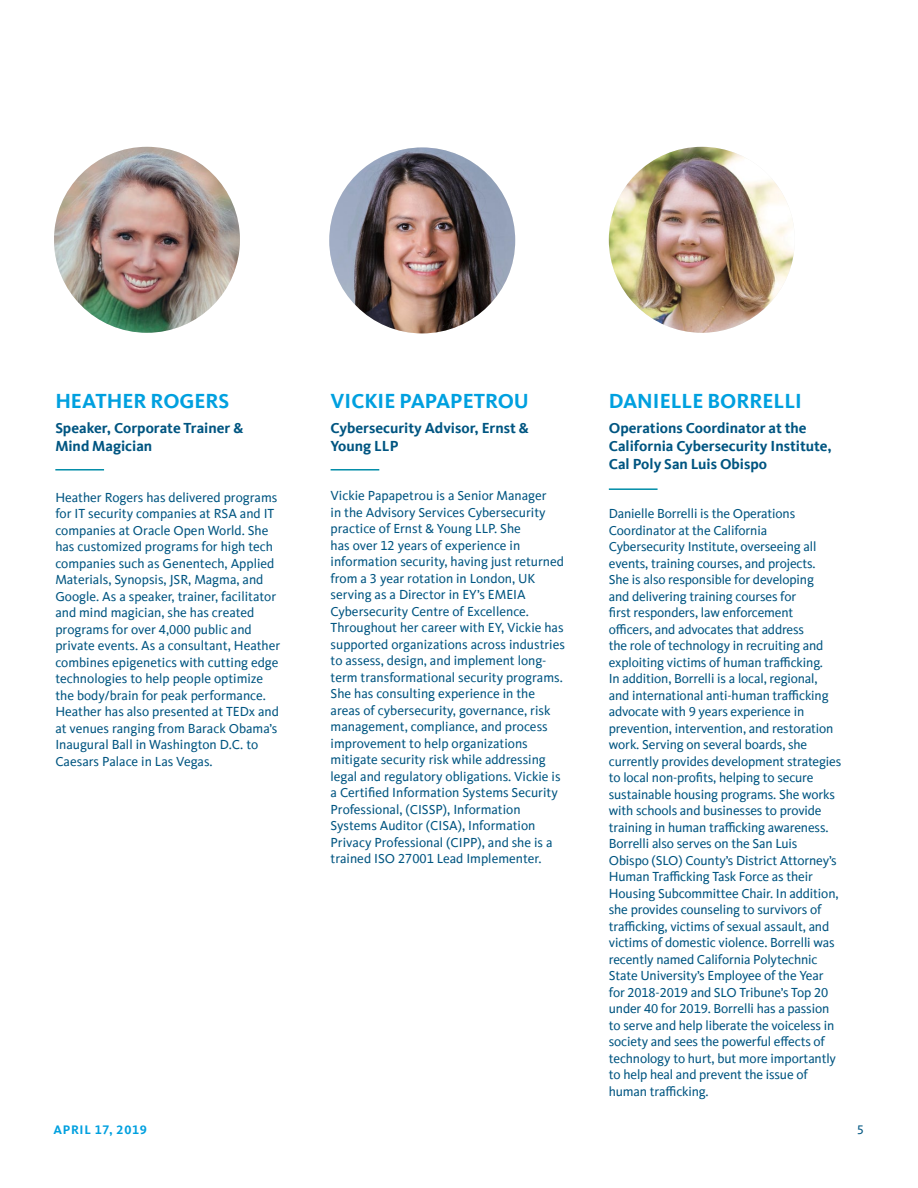
<style>
.page{position:relative;width:918px;height:1188px;background:#fff}
.page>*{position:absolute;margin:0;border:0;box-sizing:border-box;transform-origin:0 0}
.t1{font:700 21px "Kievit Offc Pro";color:#00a0df}
.t2{font:700 15px/18px "Kievit Offc Pro";color:#005581}
.t3{font:13.5px/16.5px "Kievit Offc Pro";letter-spacing:-.005em;color:#005581}
.t4{font:700 12.75px "Kievit Offc Pro";letter-spacing:.05em;color:#00a0df}
.t5{font:12.75px "Kievit Offc Pro";color:#005581}
</style>
<div class="page">
<img style="left:609px;top:147px;width:186px;height:186px;border-radius:93px">
<img style="left:329px;top:147px;width:186px;height:186px;border-radius:93px">
<img style="left:54px;top:147px;width:186px;height:186px;border-radius:93px">
<hr style="left:55px;top:469px;width:49px;height:2px;background:#008da8">
<hr style="left:331px;top:469px;width:48px;height:2px;background:#008da8">
<hr style="left:609px;top:488px;width:49px;height:2px;background:#008da8">
<h1 class="t1" style="left:55px;top:389px;width:176px">HEATHER ROGERS</h1>
<p class="t2" style="left:55px;top:419px;width:190px">Speaker, Corporate Trainer &amp;<br>Mind Magician</p>
<p class="t3" style="left:55px;top:489px;width:226px">Heather Rogers has delivered programs for IT security companies at RSA and IT companies at Oracle Open World. She has customized programs for high tech companies such as Genentech, Applied Materials, Synopsis, JSR, Magma, and Google. As a speaker, trainer, facilitator and mind magician, she has created programs for over 4,000 public and private events. As a consultant, Heather combines epigenetics with cutting edge technologies to help people optimize the body/brain for peak performance.<br>Heather has also presented at TEDx and at venues ranging from Barack Obama’s Inaugural Ball in Washington D.C. to Caesars Palace in Las Vegas.</p>
<p class="t4" style="left:53px;top:1122px;width:95px">APRIL 17, 2019</p>
<h1 class="t1" style="left:331px;top:389px;width:200px">VICKIE PAPAPETROU</h1>
<p class="t2" style="left:331px;top:419px;width:200px">Cybersecurity Advisor, Ernst &amp;<br>Young LLP</p>
<p class="t3" style="left:331px;top:488px;width:236px">Vickie Papapetrou is a Senior Manager<br>in the Advisory Services Cybersecurity practice of Ernst &amp; Young LLP. She<br>has over 12 years of experience in information security, having just returned from a 3 year rotation in London, UK serving as a Director in EY’s EMEIA Cybersecurity Centre of Excellence.<br>Throughout her career with EY, Vickie has supported organizations across industries to assess, design, and implement long&shy;term transformational security programs.<br>She has consulting experience in the areas of cybersecurity, governance, risk management, compliance, and process improvement to help organizations mitigate security risk while addressing legal and regulatory obligations. Vickie is a Certified Information Systems Security Professional, (CISSP), Information Systems Auditor (CISA), Information Privacy Professional (CIPP), and she is a trained ISO 27001 Lead Implementer.</p>
<h1 class="t1" style="left:609px;top:389px;width:195px">DANIELLE BORRELLI</h1>
<p class="t2" style="left:609px;top:419px;width:225px">Operations Coordinator at the<br>California Cybersecurity Institute,<br>Cal Poly San Luis Obispo</p>
<p class="t3" style="left:609px;top:506px;width:234px">Danielle Borrelli is the Operations Coordinator at the California Cybersecurity Institute, overseeing all events, training courses, and projects.<br>She is also responsible for developing<br>and delivering training courses for<br>first responders, law enforcement<br>officers, and advocates that address<br>the role of technology in recruiting and exploiting victims of human trafficking.<br>In addition, Borrelli is a local, regional, and international anti-human trafficking advocate with 9 years experience in prevention, intervention, and restoration work. Serving on several boards, she currently provides development strategies to local non-profits, helping to secure sustainable housing programs. She works with schools and businesses to provide training in human trafficking awareness.<br>Borrelli also serves on the San Luis<br>Obispo (SLO) County’s District Attorney’s Human Trafficking Task Force as their Housing Subcommittee Chair. In addition, she provides counseling to survivors of trafficking, victims of sexual assault, and victims of domestic violence. Borrelli was recently named California Polytechnic State University’s Employee of the Year for 2018-2019 and SLO Tribune’s Top 20 under 40 for 2019. Borrelli has a passion to serve and help liberate the voiceless in society and sees the powerful effects of technology to hurt, but more importantly to help heal and prevent the issue of human trafficking.</p>
<p class="t5" style="left:857px;top:1122px;width:8px">5</p>
</div>
